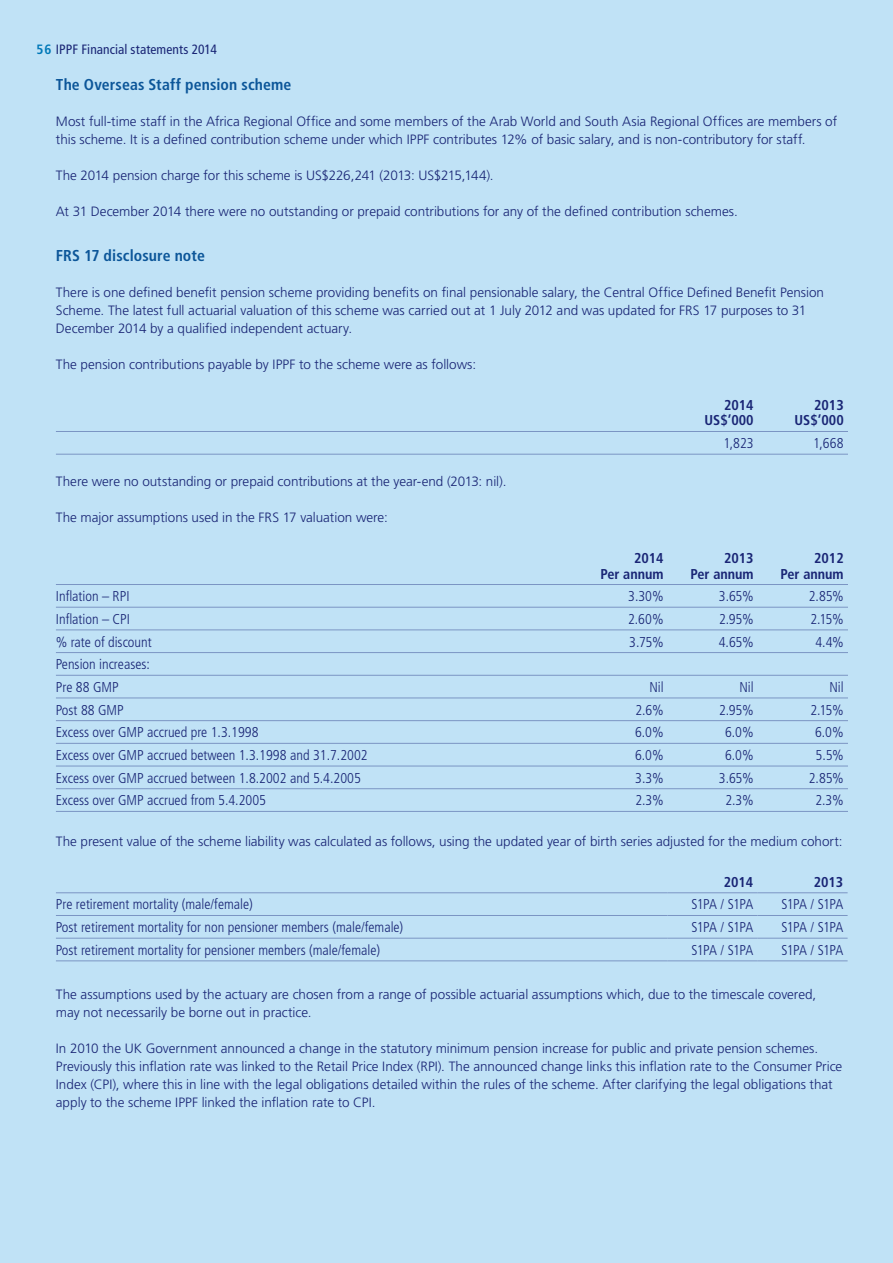
<style>
.page{position:relative;width:893px;height:1263px;background:#c0e2f6}
.page>*{position:absolute;margin:0;border:0;box-sizing:border-box;transform-origin:0 0}
.t1{font:700 condensed 15.75px "Frutiger LT Std";letter-spacing:.005em;color:#0c5699}
.t2{font:300 condensed 14.25px/22.6px "Frutiger LT Std";color:#192575}
.t3{font:700 condensed 14.25px/15.8px "Frutiger LT Std";color:#192575;text-align:right}
.t4{font:300 condensed 14.25px "Frutiger LT Std";letter-spacing:-.04em;color:#192575}
.t5{font:300 13.5px/18px "Frutiger LT Std";color:#192575}
.t6{font:condensed 13.5px "Frutiger LT Std";letter-spacing:.005em;color:#192575}
.s1{font-weight:700;color:#0078b8}
</style>
<div class="page">
<hr style="left:56px;top:454px;width:612px;height:1px;background:#7b95c3">
<hr style="left:668px;top:454px;width:90px;height:1px;background:#7b95c3">
<hr style="left:758px;top:454px;width:90px;height:1px;background:#7b95c3">
<hr style="left:56px;top:431px;width:612px;height:1px;background:#7b95c3">
<hr style="left:668px;top:431px;width:90px;height:1px;background:#7b95c3">
<hr style="left:758px;top:431px;width:90px;height:1px;background:#7b95c3">
<hr style="left:56px;top:607px;width:522px;height:1px;background:#7b95c3">
<hr style="left:578px;top:607px;width:90px;height:1px;background:#7b95c3">
<hr style="left:668px;top:607px;width:90px;height:1px;background:#7b95c3">
<hr style="left:758px;top:607px;width:90px;height:1px;background:#7b95c3">
<hr style="left:56px;top:630px;width:522px;height:1px;background:#7b95c3">
<hr style="left:578px;top:630px;width:90px;height:1px;background:#7b95c3">
<hr style="left:668px;top:630px;width:90px;height:1px;background:#7b95c3">
<hr style="left:758px;top:630px;width:90px;height:1px;background:#7b95c3">
<hr style="left:56px;top:652px;width:522px;height:1px;background:#7b95c3">
<hr style="left:578px;top:652px;width:90px;height:1px;background:#7b95c3">
<hr style="left:668px;top:652px;width:90px;height:1px;background:#7b95c3">
<hr style="left:758px;top:652px;width:90px;height:1px;background:#7b95c3">
<hr style="left:56px;top:675px;width:522px;height:1px;background:#7b95c3">
<hr style="left:578px;top:675px;width:90px;height:1px;background:#7b95c3">
<hr style="left:668px;top:675px;width:90px;height:1px;background:#7b95c3">
<hr style="left:758px;top:675px;width:90px;height:1px;background:#7b95c3">
<hr style="left:56px;top:698px;width:522px;height:1px;background:#7b95c3">
<hr style="left:578px;top:698px;width:90px;height:1px;background:#7b95c3">
<hr style="left:668px;top:698px;width:90px;height:1px;background:#7b95c3">
<hr style="left:758px;top:698px;width:90px;height:1px;background:#7b95c3">
<hr style="left:56px;top:720px;width:522px;height:1px;background:#7b95c3">
<hr style="left:578px;top:720px;width:90px;height:1px;background:#7b95c3">
<hr style="left:668px;top:720px;width:90px;height:1px;background:#7b95c3">
<hr style="left:758px;top:720px;width:90px;height:1px;background:#7b95c3">
<hr style="left:56px;top:743px;width:522px;height:1px;background:#7b95c3">
<hr style="left:578px;top:743px;width:90px;height:1px;background:#7b95c3">
<hr style="left:668px;top:743px;width:90px;height:1px;background:#7b95c3">
<hr style="left:758px;top:743px;width:90px;height:1px;background:#7b95c3">
<hr style="left:56px;top:766px;width:522px;height:1px;background:#7b95c3">
<hr style="left:578px;top:766px;width:90px;height:1px;background:#7b95c3">
<hr style="left:668px;top:766px;width:90px;height:1px;background:#7b95c3">
<hr style="left:758px;top:766px;width:90px;height:1px;background:#7b95c3">
<hr style="left:56px;top:788px;width:522px;height:1px;background:#7b95c3">
<hr style="left:578px;top:788px;width:90px;height:1px;background:#7b95c3">
<hr style="left:668px;top:788px;width:90px;height:1px;background:#7b95c3">
<hr style="left:758px;top:788px;width:90px;height:1px;background:#7b95c3">
<hr style="left:56px;top:811px;width:522px;height:1px;background:#7b95c3">
<hr style="left:578px;top:811px;width:90px;height:1px;background:#7b95c3">
<hr style="left:668px;top:811px;width:90px;height:1px;background:#7b95c3">
<hr style="left:758px;top:811px;width:90px;height:1px;background:#7b95c3">
<hr style="left:56px;top:584px;width:522px;height:1px;background:#7b95c3">
<hr style="left:578px;top:584px;width:90px;height:1px;background:#7b95c3">
<hr style="left:668px;top:584px;width:90px;height:1px;background:#7b95c3">
<hr style="left:758px;top:584px;width:90px;height:1px;background:#7b95c3">
<hr style="left:56px;top:915px;width:612px;height:1px;background:#7b95c3">
<hr style="left:668px;top:915px;width:90px;height:1px;background:#7b95c3">
<hr style="left:758px;top:915px;width:90px;height:1px;background:#7b95c3">
<hr style="left:56px;top:938px;width:612px;height:1px;background:#7b95c3">
<hr style="left:668px;top:938px;width:90px;height:1px;background:#7b95c3">
<hr style="left:758px;top:938px;width:90px;height:1px;background:#7b95c3">
<hr style="left:56px;top:960px;width:612px;height:1px;background:#7b95c3">
<hr style="left:668px;top:960px;width:90px;height:1px;background:#7b95c3">
<hr style="left:758px;top:960px;width:90px;height:1px;background:#7b95c3">
<hr style="left:56px;top:892px;width:612px;height:1px;background:#7b95c3">
<hr style="left:668px;top:892px;width:90px;height:1px;background:#7b95c3">
<hr style="left:758px;top:892px;width:90px;height:1px;background:#7b95c3">
<p class="t6" style="left:37px;top:41px;width:182px"><span class="s1">56</span> IPPF Financial statements 2014</p>
<p class="t1" style="left:56px;top:75px;width:237px">The Overseas Staff pension scheme</p>
<p class="t5" style="left:56px;top:113px;width:783px">Most full-time staff in the Africa Regional Office and some members of the Arab World and South Asia Regional Offices are members of this scheme. It is a defined contribution scheme under which IPPF contributes 12% of basic salary, and is non-contributory for staff.</p>
<p class="t5" style="left:56px;top:167px;width:439px">The 2014 pension charge for this scheme is US$226,241 (2013: US$215,144).</p>
<p class="t5" style="left:56px;top:203px;width:683px">At 31 December 2014 there were no outstanding or prepaid contributions for any of the defined contribution schemes.</p>
<p class="t1" style="left:56px;top:246px;width:150px">FRS 17 disclosure note</p>
<p class="t5" style="left:56px;top:284px;width:770px">There is one defined benefit pension scheme providing benefits on final pensionable salary, the Central Office Defined Benefit Pension<br>Scheme. The latest full actuarial valuation of this scheme was carried out at 1 July 2012 and was updated for FRS 17 purposes to 31<br>December 2014 by a qualified independent actuary.</p>
<p class="t5" style="left:56px;top:356px;width:422px">The pension contributions payable by IPPF to the scheme were as follows:</p>
<p class="t3" style="left:704px;top:397px;width:51px">2014<br>US$’000</p>
<p class="t3" style="left:794px;top:397px;width:51px">2013<br>US$’000</p>
<p class="t2" style="left:723px;top:432px;width:32px">1,823</p>
<p class="t2" style="left:813px;top:432px;width:32px">1,668</p>
<p class="t5" style="left:56px;top:473px;width:452px">There were no outstanding or prepaid contributions at the year-end (2013: nil).</p>
<p class="t5" style="left:56px;top:509px;width:333px">The major assumptions used in the FRS 17 valuation were:</p>
<p class="t3" style="left:601px;top:550px;width:65px">2014<br>Per annum</p>
<p class="t3" style="left:691px;top:550px;width:65px">2013<br>Per annum</p>
<p class="t3" style="left:781px;top:550px;width:65px">2012<br>Per annum</p>
<p class="t2" style="left:56px;top:585px;width:75px">Inflation – RPI</p>
<p class="t2" style="left:628px;top:585px;width:37px">3.30%</p>
<p class="t2" style="left:719px;top:585px;width:36px">3.65%</p>
<p class="t2" style="left:809px;top:585px;width:36px">2.85%</p>
<p class="t2" style="left:56px;top:608px;width:76px">Inflation – CPI</p>
<p class="t2" style="left:628px;top:608px;width:37px">2.60%</p>
<p class="t2" style="left:719px;top:608px;width:36px">2.95%</p>
<p class="t2" style="left:810px;top:608px;width:35px">2.15%</p>
<p class="t2" style="left:56px;top:630px;width:97px">% rate of discount</p>
<p class="t2" style="left:629px;top:630px;width:36px">3.75%</p>
<p class="t2" style="left:719px;top:630px;width:36px">4.65%</p>
<p class="t2" style="left:815px;top:630px;width:30px">4.4%</p>
<p class="t2" style="left:56px;top:653px;width:95px">Pension increases:<br>Pre 88 GMP</p>
<p class="t2" style="left:649px;top:676px;width:16px">Nil</p>
<p class="t2" style="left:739px;top:676px;width:16px">Nil</p>
<p class="t2" style="left:829px;top:676px;width:16px">Nil</p>
<p class="t2" style="left:56px;top:699px;width:69px">Post 88 GMP</p>
<p class="t2" style="left:635px;top:699px;width:30px">2.6%</p>
<p class="t2" style="left:719px;top:699px;width:36px">2.95%</p>
<p class="t2" style="left:810px;top:699px;width:35px">2.15%</p>
<p class="t2" style="left:56px;top:721px;width:204px">Excess over GMP accrued pre 1.3.1998</p>
<p class="t2" style="left:635px;top:721px;width:30px">6.0%</p>
<p class="t2" style="left:725px;top:721px;width:30px">6.0%</p>
<p class="t2" style="left:815px;top:721px;width:30px">6.0%</p>
<p class="t2" style="left:56px;top:744px;width:313px">Excess over GMP accrued between 1.3.1998 and 31.7.2002</p>
<p class="t2" style="left:635px;top:744px;width:30px">6.0%</p>
<p class="t2" style="left:725px;top:744px;width:30px">6.0%</p>
<p class="t2" style="left:816px;top:744px;width:30px">5.5%</p>
<p class="t2" style="left:56px;top:767px;width:306px">Excess over GMP accrued between 1.8.2002 and 5.4.2005</p>
<p class="t2" style="left:635px;top:767px;width:30px">3.3%</p>
<p class="t2" style="left:719px;top:767px;width:36px">3.65%</p>
<p class="t2" style="left:809px;top:767px;width:36px">2.85%</p>
<p class="t2" style="left:56px;top:789px;width:212px">Excess over GMP accrued from 5.4.2005</p>
<p class="t2" style="left:635px;top:789px;width:30px">2.3%</p>
<p class="t2" style="left:725px;top:789px;width:30px">2.3%</p>
<p class="t2" style="left:815px;top:789px;width:30px">2.3%</p>
<p class="t5" style="left:56px;top:833px;width:788px">The present value of the scheme liability was calculated as follows, using the updated year of birth series adjusted for the medium cohort:</p>
<p class="t3" style="left:724px;top:874px;width:31px">2014</p>
<p class="t3" style="left:814px;top:874px;width:31px">2013</p>
<p class="t2" style="left:56px;top:893px;width:198px">Pre retirement mortality (male/female)</p>
<p class="t4" style="left:691px;top:896px;width:63px">S1PA / S1PA</p>
<p class="t4" style="left:781px;top:896px;width:63px">S1PA / S1PA</p>
<p class="t2" style="left:56px;top:916px;width:349px">Post retirement mortality for non pensioner members (male/female)</p>
<p class="t4" style="left:691px;top:919px;width:63px">S1PA / S1PA</p>
<p class="t4" style="left:781px;top:919px;width:63px">S1PA / S1PA</p>
<p class="t2" style="left:56px;top:939px;width:326px">Post retirement mortality for pensioner members (male/female)</p>
<p class="t4" style="left:691px;top:942px;width:63px">S1PA / S1PA</p>
<p class="t4" style="left:781px;top:942px;width:63px">S1PA / S1PA</p>
<p class="t5" style="left:56px;top:986px;width:762px">The assumptions used by the actuary are chosen from a range of possible actuarial assumptions which, due to the timescale covered, may not necessarily be borne out in practice.</p>
<p class="t5" style="left:56px;top:1040px;width:788px">In 2010 the UK Government announced a change in the statutory minimum pension increase for public and private pension schemes.<br>Previously this inflation rate was linked to the Retail Price Index (RPI). The announced change links this inflation rate to the Consumer Price Index (CPI), where this in line with the legal obligations detailed within the rules of the scheme. After clarifying the legal obligations that apply to the scheme IPPF linked the inflation rate to CPI.</p>
</div>
